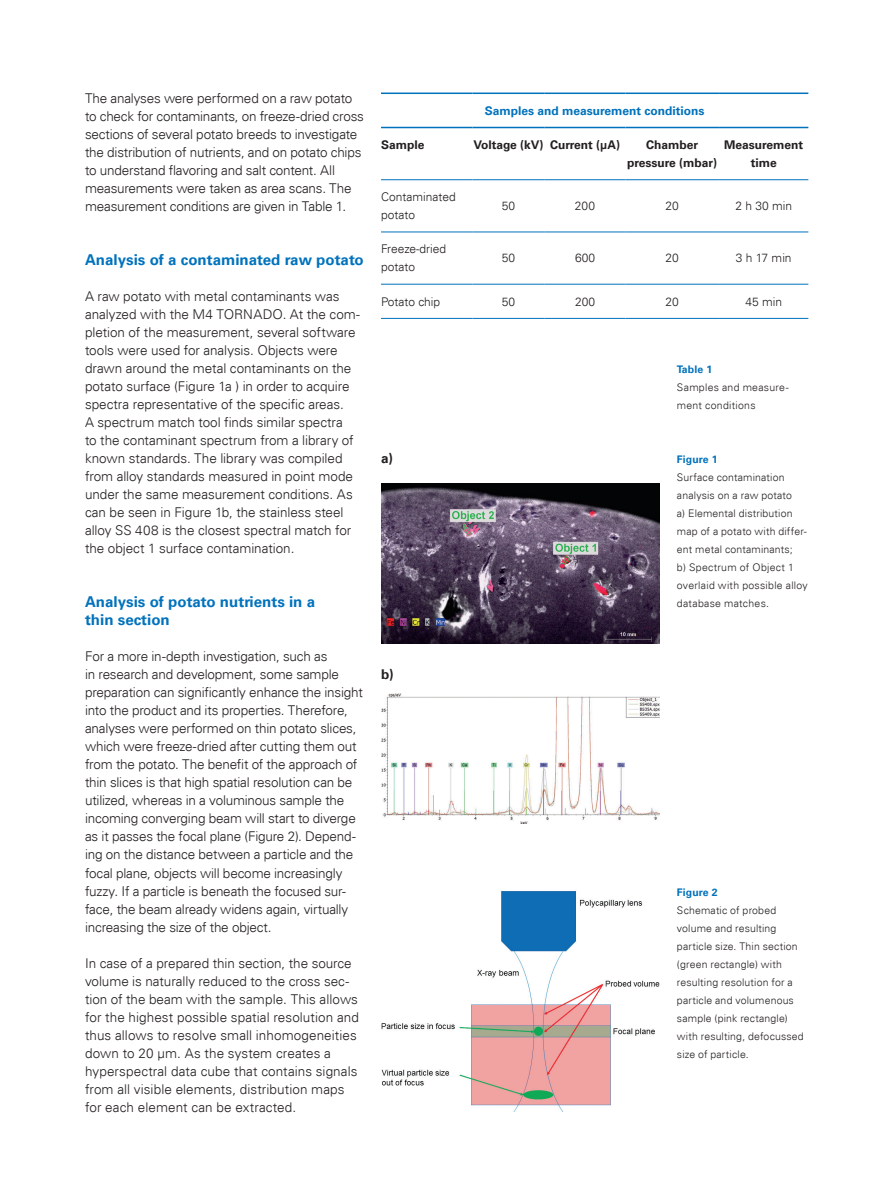
<style>
.page{position:relative;width:893px;height:1187px;background:#fff}
.page>*{position:absolute;margin:0;border:0;box-sizing:border-box;transform-origin:0 0}
.t1{font:700 15px/18px "Univers LT Std";color:#0072bc}
.t2{font:300 13.5px/18px "Univers LT Std";letter-spacing:-.01em;color:#231f20}
.t3{font:700 13.5px "Univers LT Std";color:#231f20}
.t4{font:300 12px/18px "Univers LT Std";color:#231f20}
.t5{font:700 12px/18px "Univers LT Std";color:#231f20;text-align:center}
.t6{font:700 12px "Univers LT Std";color:#0072bc}
.t7{font:300 10.5px/18px "Univers LT Std";letter-spacing:.015em;color:#231f20}
.t8{font:700 10.5px "Univers LT Std";letter-spacing:.01em;color:#0072bc}
</style>
<div class="page">
<img style="left:381px;top:483px;width:279px;height:160px">
<img style="left:381px;top:693px;width:279px;height:130px">
<hr style="left:381px;top:92px;width:91px;height:2px;background:#0072bc">
<hr style="left:472px;top:92px;width:73px;height:2px;background:#0072bc">
<hr style="left:545px;top:92px;width:80px;height:2px;background:#0072bc">
<hr style="left:625px;top:92px;width:94px;height:2px;background:#0072bc">
<hr style="left:719px;top:92px;width:89px;height:2px;background:#0072bc">
<hr style="left:381px;top:127px;width:91px;height:1px;background:#0072bc">
<hr style="left:472px;top:127px;width:73px;height:1px;background:#0072bc">
<hr style="left:545px;top:127px;width:80px;height:1px;background:#0072bc">
<hr style="left:625px;top:127px;width:94px;height:1px;background:#0072bc">
<hr style="left:719px;top:127px;width:89px;height:1px;background:#0072bc">
<hr style="left:381px;top:179px;width:91px;height:1px;background:#0072bc">
<hr style="left:472px;top:179px;width:73px;height:1px;background:#0072bc">
<hr style="left:381px;top:232px;width:91px;height:1px;background:#0072bc">
<hr style="left:472px;top:232px;width:73px;height:1px;background:#0072bc">
<hr style="left:545px;top:232px;width:80px;height:1px;background:#0072bc">
<hr style="left:625px;top:232px;width:94px;height:1px;background:#0072bc">
<hr style="left:719px;top:232px;width:89px;height:1px;background:#0072bc">
<hr style="left:381px;top:284px;width:91px;height:1px;background:#0072bc">
<hr style="left:472px;top:284px;width:73px;height:1px;background:#0072bc">
<hr style="left:545px;top:284px;width:80px;height:1px;background:#0072bc">
<hr style="left:625px;top:284px;width:94px;height:1px;background:#0072bc">
<hr style="left:719px;top:284px;width:89px;height:1px;background:#0072bc">
<hr style="left:381px;top:318px;width:91px;height:1px;background:#0072bc">
<hr style="left:472px;top:318px;width:73px;height:1px;background:#0072bc">
<hr style="left:545px;top:318px;width:80px;height:1px;background:#0072bc">
<hr style="left:625px;top:318px;width:94px;height:1px;background:#0072bc">
<hr style="left:719px;top:318px;width:89px;height:1px;background:#0072bc">
<hr style="left:545px;top:179px;width:80px;height:1px;background:#0072bc">
<hr style="left:625px;top:179px;width:94px;height:1px;background:#0072bc">
<hr style="left:719px;top:179px;width:89px;height:1px;background:#0072bc">
<img style="left:381px;top:891px;width:279px;height:220px">
<p class="t2" style="left:85px;top:89px;width:280px">The analyses were performed on a raw potato to check for contaminants, on freeze-dried cross sections of several potato breeds to investigate the distribution of nutrients, and on potato chips to understand flavoring and salt content. All measurements were taken as area scans. The measurement conditions are given in Table 1.</p>
<p class="t1" style="left:85px;top:251px;width:280px">Analysis of a contaminated raw potato</p>
<p class="t2" style="left:85px;top:287px;width:276px">A raw potato with metal contaminants was analyzed with the M4 TORNADO. At the com&shy;pletion of the measurement, several software tools were used for analysis. Objects were drawn around the metal contaminants on the potato surface (Figure 1a ) in order to acquire spectra representative of the specific areas.<br>A spectrum match tool finds similar spectra<br>to the contaminant spectrum from a library of known standards. The library was compiled from alloy standards measured in point mode under the same measurement conditions. As can be seen in Figure 1b, the stainless steel alloy SS 408 is the closest spectral match for the object 1 surface contamination.</p>
<p class="t1" style="left:85px;top:593px;width:232px">Analysis of potato nutrients in a thin section</p>
<p class="t2" style="left:85px;top:647px;width:279px">For a more in-depth investigation, such as<br>in research and development, some sample preparation can significantly enhance the insight into the product and its properties. Therefore, analyses were performed on thin potato slices, which were freeze-dried after cutting them out from the potato. The benefit of the approach of thin slices is that high spatial resolution can be utilized, whereas in a voluminous sample the incoming converging beam will start to diverge as it passes the focal plane (Figure 2). Depend&shy;ing on the distance between a particle and the focal plane, objects will become increasingly fuzzy. If a particle is beneath the focused sur&shy;face, the beam already widens again, virtually increasing the size of the object.</p>
<p class="t2" style="left:85px;top:953px;width:275px">In case of a prepared thin section, the source volume is naturally reduced to the cross sec&shy;tion of the beam with the sample. This allows for the highest possible spatial resolution and thus allows to resolve small inhomogeneities down to 20 μm. As the system creates a hyperspectral data cube that contains signals from all visible elements, distribution maps for each element can be extracted.</p>
<p class="t6" style="left:485px;top:103px;width:221px">Samples and measurement conditions</p>
<p class="t5" style="left:381px;top:136px;width:45px">Sample</p>
<p class="t5" style="left:474px;top:136px;width:148px">Voltage (kV) Current (μA)</p>
<p class="t5" style="left:627px;top:136px;width:91px">Chamber pressure (mbar)</p>
<p class="t5" style="left:724px;top:136px;width:80px">Measurement time</p>
<p class="t4" style="left:381px;top:188px;width:76px">Contaminated potato</p>
<p class="t4" style="left:502px;top:197px;width:15px">50</p>
<p class="t4" style="left:575px;top:197px;width:22px">200</p>
<p class="t4" style="left:666px;top:197px;width:15px">20</p>
<p class="t4" style="left:735px;top:197px;width:58px">2 h 30 min</p>
<p class="t4" style="left:381px;top:240px;width:67px">Freeze-dried potato</p>
<p class="t4" style="left:502px;top:249px;width:15px">50</p>
<p class="t4" style="left:575px;top:249px;width:22px">600</p>
<p class="t4" style="left:666px;top:249px;width:15px">20</p>
<p class="t4" style="left:736px;top:249px;width:57px">3 h 17 min</p>
<p class="t4" style="left:381px;top:292px;width:60px">Potato chip</p>
<p class="t4" style="left:502px;top:292px;width:15px">50</p>
<p class="t4" style="left:575px;top:292px;width:22px">200</p>
<p class="t4" style="left:666px;top:292px;width:15px">20</p>
<p class="t4" style="left:745px;top:292px;width:38px">45 min</p>
<p class="t3" style="left:381px;top:450px;width:13px">a)</p>
<p class="t3" style="left:381px;top:666px;width:14px">b)</p>
<p class="t8" style="left:677px;top:363px;width:37px">Table 1</p>
<p class="t7" style="left:677px;top:378px;width:113px">Samples and measure&shy;ment conditions</p>
<p class="t8" style="left:677px;top:453px;width:42px">Figure 1</p>
<p class="t7" style="left:677px;top:468px;width:132px">Surface contamination analysis on a raw potato<br>a) Elemental distribution map of a potato with differ&shy;ent metal contaminants;<br>b) Spectrum of Object 1 overlaid with possible alloy database matches.</p>
<p class="t8" style="left:677px;top:885px;width:42px">Figure 2</p>
<p class="t7" style="left:677px;top:900px;width:128px">Schematic of probed volume and resulting particle size. Thin section (green rectangle) with resulting resolution for a particle and volumenous sample (pink rectangle) with resulting, defocussed size of particle.</p>
</div>
